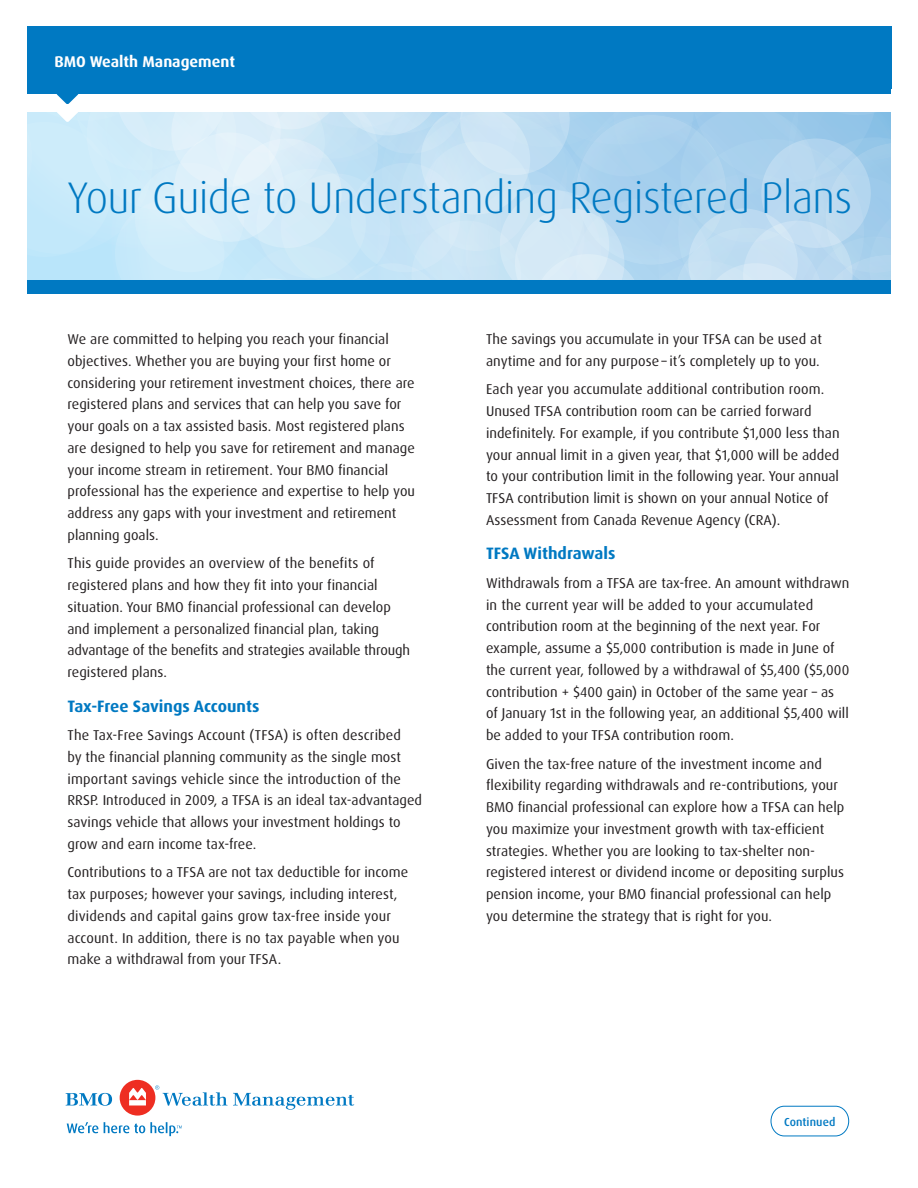
<style>
.page{position:relative;width:918px;height:1188px;background:#fff}
.page>*{position:absolute;margin:0;border:0;box-sizing:border-box;transform-origin:0 0}
.t1{font:300 44.25px "Dax Pro";letter-spacing:-.015em;color:#0079c2}
.Heading_level_1{font:700 16.5px "Dax Pro";color:#0079c2}
.Legal_entity_text{font:700 15.6px "Dax Pro";color:#fff}
.Body{font:14.25px/21.8px "Dax Pro";color:#231f20}
.t2{font:500 11.55px "Dax Pro";letter-spacing:.01em;color:#0079c2}
</style>
<div class="page">
<svg style="left:771px;top:1106px;width:78px;height:30px"></svg>
<div style="left:27px;top:27px;width:864px;height:67px;background:#0079c2"></div>
<svg style="left:27px;top:94px;width:864px;height:186px;background:#c8e4f5"></svg>
<div style="left:27px;top:280px;width:864px;height:14px;background:#0079c2"></div>
<svg style="left:66px;top:1093px;width:46px;height:13px"></svg>
<div style="left:120px;top:1080px;width:35px;height:36px;background:#ee2e22;border-radius:50%"></div>
<svg style="left:233px;top:1093px;width:121px;height:17px"></svg>
<svg style="left:129px;top:1088px;width:17px;height:18px"></svg>
<svg style="left:155px;top:1085px;width:72px;height:21px"></svg>
<svg style="left:67px;top:1122px;width:31px;height:11px"></svg>
<svg style="left:104px;top:1122px;width:78px;height:14px"></svg>
<p class="Legal_entity_text" style="left:55px;top:52px;width:182px">BMO Wealth Management</p>
<p class="t1" style="left:67px;top:169px;width:787px">Your Guide to Understanding Registered Plans</p>
<p class="Body" style="left:68px;top:328px;width:349px">We are committed to helping you reach your financial objectives. Whether you are buying your first home or considering your retirement investment choices, there are registered plans and services that can help you save for your goals on a tax assisted basis. Most registered plans are designed to help you save for retirement and manage your income stream in retirement. Your BMO financial professional has the experience and expertise to help you address any gaps with your investment and retirement planning goals.</p>
<p class="Body" style="left:68px;top:553px;width:344px">This guide provides an overview of the benefits of registered plans and how they fit into your financial situation. Your BMO financial professional can develop and implement a personalized financial plan, taking advantage of the benefits and strategies available through registered plans.</p>
<p class="Heading_level_1" style="left:68px;top:695px;width:193px">Tax-Free Savings Accounts</p>
<p class="Body" style="left:68px;top:724px;width:356px">The Tax-Free Savings Account (TFSA) is often described<br>by the financial planning community as the single most important savings vehicle since the introduction of the RRSP. Introduced in 2009, a TFSA is an ideal tax-advantaged savings vehicle that allows your investment holdings to grow and earn income tax-free.</p>
<p class="Body" style="left:68px;top:862px;width:342px">Contributions to a TFSA are not tax deductible for income tax purposes; however your savings, including interest, dividends and capital gains grow tax-free inside your account. In addition, there is no tax payable when you make a withdrawal from your TFSA.</p>
<p class="Body" style="left:486px;top:328px;width:337px">The savings you accumulate in your TFSA can be used at anytime and for any purpose – it’s completely up to you.</p>
<p class="Body" style="left:486px;top:379px;width:355px">Each year you accumulate additional contribution room.<br>Unused TFSA contribution room can be carried forward indefinitely. For example, if you contribute $1,000 less than your annual limit in a given year, that $1,000 will be added to your contribution limit in the following year. Your annual TFSA contribution limit is shown on your annual Notice of Assessment from Canada Revenue Agency (CRA).</p>
<p class="Heading_level_1" style="left:486px;top:543px;width:131px">TFSA Withdrawals</p>
<p class="Body" style="left:486px;top:572px;width:365px">Withdrawals from a TFSA are tax-free. An amount withdrawn in the current year will be added to your accumulated contribution room at the beginning of the next year. For example, assume a $5,000 contribution is made in June of the current year, followed by a withdrawal of $5,400 ($5,000 contribution + $400 gain) in October of the same year – as of January 1st in the following year, an additional $5,400 will be added to your TFSA contribution room.</p>
<p class="Body" style="left:486px;top:753px;width:360px">Given the tax-free nature of the investment income and flexibility regarding withdrawals and re-contributions, your BMO financial professional can explore how a TFSA can help you maximize your investment growth with tax-efficient strategies. Whether you are looking to tax-shelter non&shy;registered interest or dividend income or depositing surplus pension income, your BMO financial professional can help you determine the strategy that is right for you.</p>
<p class="t2" style="left:784px;top:1114px;width:53px">Continued</p>
</div>
